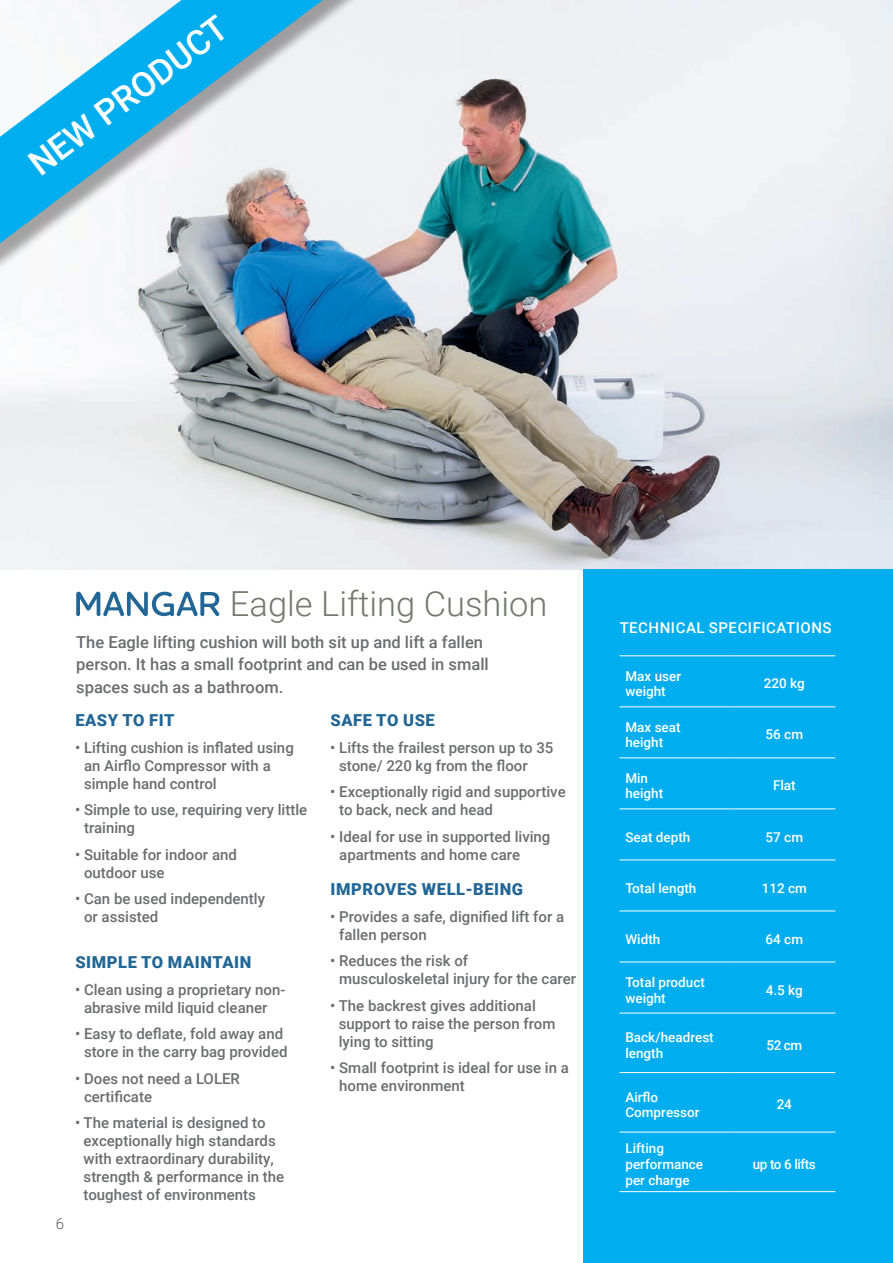
<style>
.page{position:relative;width:893px;height:1263px;background:#fff}
.page>*{position:absolute;margin:0;border:0;box-sizing:border-box;transform-origin:0 0}
.t1{font:300 34.5px "Roboto";color:#74796f}
.t2{font:500 34.5px "Roboto";color:#fff}
.t3{font:500 16.5px/22.5px "Roboto";color:#6c6d70}
.t4{font:900 16.5px "Roboto";letter-spacing:.035em;color:#226695}
.t5{font:500 15px/18px "Roboto";color:#6c6d70}
.t6{font:500 15px "Roboto";letter-spacing:.035em;color:#fff}
.t7{font:300 15px "Roboto";color:#57585a}
.t8{font:500 13.5px/15.8px "Roboto";color:#fff}
.t9{font:500 13.5px "Roboto";letter-spacing:-.03em;color:#fff}
</style>
<div class="page">
<img style="left:0;top:0;width:893px;height:570px">
<svg style="left:76px;top:592px;width:143px;height:24px"></svg>
<div style="left:584px;top:570px;width:309px;height:693px;background:#00aeef"></div>
<hr style="left:619px;top:655px;width:114px;height:1px;background:#fff">
<hr style="left:733px;top:655px;width:102px;height:1px;background:#fff">
<hr style="left:619px;top:706px;width:114px;height:1px;background:#fff">
<hr style="left:733px;top:706px;width:102px;height:1px;background:#fff">
<hr style="left:619px;top:757px;width:114px;height:1px;background:#fff">
<hr style="left:733px;top:757px;width:102px;height:1px;background:#fff">
<hr style="left:619px;top:808px;width:114px;height:1px;background:#fff">
<hr style="left:733px;top:808px;width:102px;height:1px;background:#fff">
<hr style="left:619px;top:859px;width:114px;height:1px;background:#fff">
<hr style="left:733px;top:859px;width:102px;height:1px;background:#fff">
<hr style="left:619px;top:910px;width:114px;height:1px;background:#fff">
<hr style="left:733px;top:910px;width:102px;height:1px;background:#fff">
<hr style="left:619px;top:962px;width:114px;height:1px;background:#fff">
<hr style="left:733px;top:962px;width:102px;height:1px;background:#fff">
<hr style="left:619px;top:1013px;width:114px;height:1px;background:#fff">
<hr style="left:733px;top:1013px;width:102px;height:1px;background:#fff">
<hr style="left:619px;top:1072px;width:114px;height:1px;background:#fff">
<hr style="left:733px;top:1072px;width:102px;height:1px;background:#fff">
<hr style="left:619px;top:1132px;width:114px;height:1px;background:#fff">
<hr style="left:733px;top:1132px;width:102px;height:1px;background:#fff">
<hr style="left:619px;top:1191px;width:114px;height:1px;background:#fff">
<hr style="left:733px;top:1191px;width:102px;height:1px;background:#fff">
<div style="left:0;top:0;width:538px;height:392px;background:#231f20;opacity:.4"></div>
<svg style="left:0;top:0;width:323px;height:243px"></svg>
<h1 class="t2" style="left:18px;top:148px;width:240px;rotate:-37deg">NEW PRODUCT</h1>
<p class="t7" style="left:56px;top:1213px;width:10px">6</p>
<h1 class="t1" style="left:230px;top:579px;width:319px">Eagle Lifting Cushion</h1>
<p class="t3" style="left:76px;top:630px;width:414px">The Eagle lifting cushion will both sit up and lift a fallen person. It has a small footprint and can be used in small spaces such as a bathroom.</p>
<p class="t4" style="left:75px;top:709px;width:101px">EASY TO FIT</p>
<p class="t5" style="left:84px;top:738px;width:211px;text-indent:-9px">• Lifting cushion is inflated using an Airflo Compressor with a simple hand control</p>
<p class="t5" style="left:84px;top:800px;width:225px;text-indent:-9px">• Simple to use, requiring very little training</p>
<p class="t5" style="left:84px;top:845px;width:154px;text-indent:-9px">• Suitable for indoor and outdoor use</p>
<p class="t5" style="left:84px;top:889px;width:183px;text-indent:-9px">• Can be used independently or assisted</p>
<p class="t4" style="left:75px;top:951px;width:178px">SIMPLE TO MAINTAIN</p>
<p class="t5" style="left:75px;top:980px;width:212px;text-align:center">• Clean using a proprietary non&shy;abrasive mild liquid cleaner</p>
<p class="t5" style="left:75px;top:1024px;width:214px;text-align:center">• Easy to deflate, fold away and store in the carry bag provided</p>
<p class="t5" style="left:84px;top:1069px;width:157px;text-indent:-9px">• Does not need a LOLER certificate</p>
<p class="t5" style="left:84px;top:1113px;width:202px;text-indent:-9px">• The material is designed to exceptionally high standards with extraordinary durability, strength &amp; performance in the toughest of environments</p>
<p class="t4" style="left:331px;top:709px;width:106px">SAFE TO USE</p>
<p class="t5" style="left:339px;top:738px;width:216px;text-indent:-9px">• Lifts the frailest person up to 35 stone/ 220 kg from the floor</p>
<p class="t5" style="left:339px;top:782px;width:228px;text-indent:-9px">• Exceptionally rigid and supportive to back, neck and head</p>
<p class="t5" style="left:339px;top:827px;width:213px;text-indent:-9px">• Ideal for use in supported living apartments and home care</p>
<p class="t4" style="left:331px;top:878px;width:194px">IMPROVES WELL-BEING</p>
<p class="t5" style="left:339px;top:907px;width:226px;text-indent:-9px">• Provides a safe, dignified lift for a fallen person</p>
<p class="t5" style="left:339px;top:951px;width:238px;text-indent:-9px">• Reduces the risk of musculoskeletal injury for the carer</p>
<p class="t5" style="left:339px;top:996px;width:218px;text-indent:-9px">• The backrest gives additional support to raise the person from lying to sitting</p>
<p class="t5" style="left:339px;top:1058px;width:231px;text-indent:-9px">• Small footprint is ideal for use in a home environment</p>
<p class="t6" style="left:620px;top:617px;width:214px">TECHNICAL SPECIFICATIONS</p>
<p class="t8" style="left:625px;top:667px;width:57px">Max user weight</p>
<p class="t8" style="left:764px;top:675px;width:43px">220 kg</p>
<p class="t8" style="left:625px;top:718px;width:57px">Max seat height</p>
<p class="t8" style="left:766px;top:726px;width:39px">56 cm</p>
<p class="t8" style="left:625px;top:769px;width:39px">Min height</p>
<p class="t8" style="left:773px;top:777px;width:24px">Flat</p>
<p class="t8" style="left:625px;top:828px;width:67px">Seat depth</p>
<p class="t8" style="left:766px;top:828px;width:39px">57 cm</p>
<p class="t8" style="left:625px;top:879px;width:72px">Total length</p>
<p class="t8" style="left:762px;top:879px;width:47px">112 cm</p>
<p class="t8" style="left:625px;top:930px;width:36px">Width</p>
<p class="t8" style="left:766px;top:930px;width:39px">64 cm</p>
<p class="t8" style="left:625px;top:973px;width:81px">Total product weight</p>
<p class="t8" style="left:766px;top:981px;width:39px">4.5 kg</p>
<p class="t8" style="left:625px;top:1029px;width:90px">Back/headrest length</p>
<p class="t8" style="left:766px;top:1037px;width:37px">52 cm</p>
<p class="t8" style="left:625px;top:1088px;width:76px">Airflo<br>Compressor</p>
<p class="t8" style="left:777px;top:1096px;width:16px">24</p>
<p class="t8" style="left:625px;top:1140px;width:79px">Lifting performance per charge</p>
<p class="t9" style="left:753px;top:1155px;width:65px">up to 6 lifts</p>
</div>
